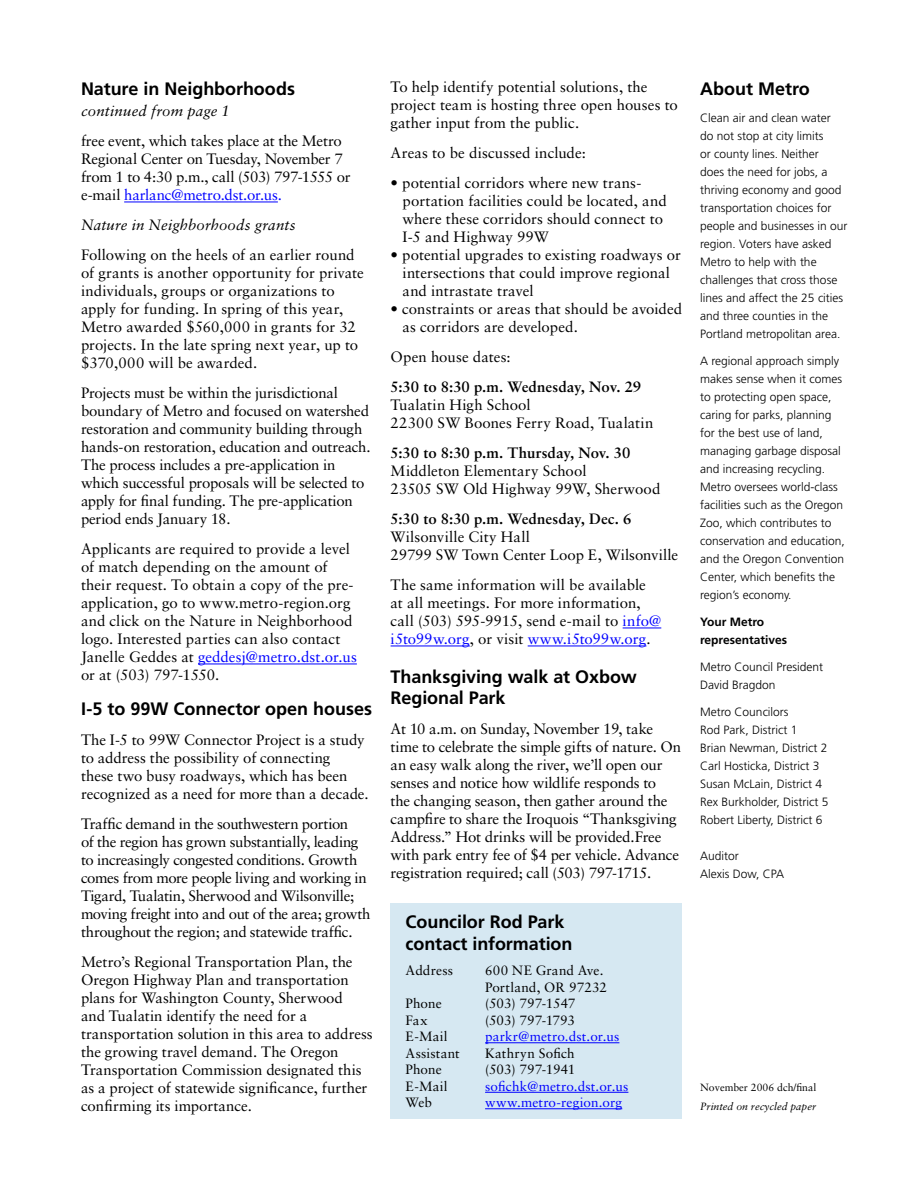
<style>
.page{position:relative;width:918px;height:1188px;background:#fff}
.page>*{position:absolute;margin:0;border:0;box-sizing:border-box;transform-origin:0 0}
.t1{font:700 18px/21.6px "Frutiger LT Std";letter-spacing:-.005em;color:#000}
.t2{font:15px/18px "Sabon LT Std";letter-spacing:-.005em;color:#000}
.t3{font:15px/18px "Sabon LT Std";letter-spacing:-.025em;color:#000}
.t4{font:700 15px "Sabon LT Std";color:#000}
.t5{font:italic 15px "Sabon LT Std";letter-spacing:.01em;color:#000}
.t6{font:13.5px/16.5px "Sabon LT Std";letter-spacing:.005em;color:#000}
.t7{font:13.5px "Sabon LT Std";letter-spacing:.01em;color:#00f}
.t8{font:13.5px "Sabon LT Std";letter-spacing:.025em;color:#000}
.t9{font:300 12px/18px "Frutiger LT Std";color:#000}
.t10{font:700 12px/18px "Frutiger LT Std";color:#000}
.t11{font:italic 10.5px "Sabon LT Std";color:#000}
.t12{font:10.5px "Sabon LT Std";color:#000}
.s1{color:#00f}
</style>
<div class="page">
<div style="left:391px;top:903px;width:291px;height:216px;background:#d6e8f2"></div>
<hr style="left:485px;top:1042px;width:134px;height:1px;background:#00f">
<hr style="left:485px;top:1092px;width:143px;height:1px;background:#00f">
<hr style="left:485px;top:1108px;width:137px;height:1px;background:#00f">
<hr style="left:623px;top:628px;width:38px;height:1px;background:#00f">
<hr style="left:391px;top:646px;width:79px;height:1px;background:#00f">
<hr style="left:528px;top:646px;width:118px;height:1px;background:#00f">
<hr style="left:124px;top:202px;width:154px;height:1px;background:#00f">
<hr style="left:198px;top:664px;width:159px;height:1px;background:#00f">
<p class="t1" style="left:81px;top:78px;width:216px">Nature in Neighborhoods</p>
<p class="t5" style="left:81px;top:102px;width:150px">continued from page 1</p>
<p class="t2" style="left:81px;top:132px;width:271px">free event, which takes place at the Metro Regional Center on Tuesday, November 7 from 1 to 4:30 p.m., call (503) 797-1555 or e-mail <span class="s1">harlanc@metro.dst.or.us.</span></p>
<p class="t5" style="left:81px;top:217px;width:216px">Nature in Neighborhoods grants</p>
<p class="t2" style="left:81px;top:246px;width:284px">Following on the heels of an earlier round of grants is another opportunity for private individuals, groups or organizations to apply for funding. In spring of this year, Metro awarded $560,000 in grants for 32 projects. In the late spring next year, up to $370,000 will be awarded.</p>
<p class="t2" style="left:81px;top:384px;width:291px">Projects must be within the jurisdictional boundary of Metro and focused on watershed restoration and community building through hands-on restoration, education and outreach.<br>The process includes a pre-application in which successful proposals will be selected to apply for final funding. The pre-application period ends January 18.</p>
<p class="t2" style="left:81px;top:540px;width:277px">Applicants are required to provide a level of match depending on the amount of their request. To obtain a copy of the pre&shy;application, go to www.metro-region.org and click on the Nature in Neighborhood logo. Interested parties can also contact Janelle Geddes at <span class="s1">geddesj@metro.dst.or.us </span>or at (503) 797-1550.</p>
<p class="t1" style="left:81px;top:698px;width:293px">I -5 to 99W Connector open houses</p>
<p class="t2" style="left:81px;top:730px;width:289px">The I-5 to 99W Connector Project is a study to address the possibility of connecting<br>these two busy roadways, which has been recognized as a need for more than a decade.</p>
<p class="t3" style="left:81px;top:814px;width:291px">Traffic demand in the southwestern portion<br>of the region has grown substantially, leading to increasingly congested conditions. Growth comes from more people living and working in Tigard, Tualatin, Sherwood and Wilsonville; moving freight into and out of the area; growth throughout the region; and statewide traffic.</p>
<p class="t2" style="left:81px;top:952px;width:293px">Metro’s Regional Transportation Plan, the Oregon Highway Plan and transportation plans for Washington County, Sherwood<br>and Tualatin identify the need for a transportation solution in this area to address the growing travel demand. The Oregon Transportation Commission designated this as a project of statewide significance, further confirming its importance.</p>
<p class="t2" style="left:391px;top:78px;width:289px">To help identify potential solutions, the project team is hosting three open houses to gather input from the public.</p>
<p class="t2" style="left:391px;top:144px;width:197px">Areas to be discussed include:</p>
<p class="t2" style="left:403px;top:174px;width:266px;text-indent:-12px">• potential corridors where new trans&shy;portation facilities could be located, and where these corridors should connect to I-5 and Highway 99W</p>
<p class="t2" style="left:403px;top:246px;width:280px;text-indent:-12px">• potential upgrades to existing roadways or intersections that could improve regional and intrastate travel</p>
<p class="t2" style="left:403px;top:300px;width:281px;text-indent:-12px">• constraints or areas that should be avoided as corridors are developed.</p>
<p class="t2" style="left:391px;top:348px;width:122px">Open house dates:</p>
<p class="t4" style="left:391px;top:378px;width:252px">5:30 to 8:30 p.m. Wednesday, Nov. 29</p>
<p class="t2" style="left:391px;top:396px;width:264px">Tualatin High School<br>22300 SW Boones Ferry Road, Tualatin</p>
<p class="t4" style="left:391px;top:444px;width:241px">5:30 to 8:30 p.m. Thursday, Nov. 30</p>
<p class="t2" style="left:391px;top:462px;width:271px">Middleton Elementary School<br>23505 SW Old Highway 99W, Sherwood</p>
<p class="t4" style="left:391px;top:510px;width:242px">5:30 to 8:30 p.m. Wednesday, Dec. 6</p>
<p class="t2" style="left:391px;top:528px;width:289px">Wilsonville City Hall<br>29799 SW Town Center Loop E, Wilsonville</p>
<p class="t2" style="left:391px;top:576px;width:272px">The same information will be available at all meetings. For more information, call (503) 595-9915, send e-mail to <span class="s1">info@ i5to99w.org</span>, or visit <span class="s1">www.i5to99w.org</span>.</p>
<p class="t1" style="left:391px;top:666px;width:248px">Thanksgiving walk at Oxbow<br>Regional Park</p>
<p class="t2" style="left:391px;top:720px;width:292px">At 10 a.m. on Sunday, November 19, take time to celebrate the simple gifts of nature. On an easy walk along the river, we’ll open our senses and notice how wildlife responds to<br>the changing season, then gather around the campfire to share the Iroquois “Thanksgiving Address.” Hot drinks will be provided.Free with park entry fee of $4 per vehicle. Advance registration required; call (503) 797-1715.</p>
<p class="t1" style="left:406px;top:911px;width:168px">Councilor Rod Park contact information</p>
<p class="t6" style="left:406px;top:962px;width:49px">Address</p>
<p class="t6" style="left:485px;top:962px;width:123px">600 NE Grand Ave.<br>Portland, OR 97232</p>
<p class="t6" style="left:406px;top:995px;width:38px">Phone</p>
<p class="t6" style="left:485px;top:995px;width:92px">(503) 797-1547</p>
<p class="t6" style="left:406px;top:1012px;width:24px">Fax</p>
<p class="t6" style="left:485px;top:1012px;width:91px">(503) 797-1793</p>
<p class="t6" style="left:406px;top:1028px;width:44px">E-Mail</p>
<p class="t7" style="left:485px;top:1029px;width:136px">parkr@metro.dst.or.us</p>
<p class="t6" style="left:406px;top:1045px;width:56px">Assistant</p>
<p class="t8" style="left:485px;top:1045px;width:91px">Kathryn Sofich</p>
<p class="t6" style="left:406px;top:1061px;width:38px">Phone</p>
<p class="t6" style="left:485px;top:1061px;width:92px">(503) 797-1941</p>
<p class="t6" style="left:406px;top:1078px;width:44px">E-Mail</p>
<p class="t7" style="left:485px;top:1078px;width:145px">sofichk@metro.dst.or.us</p>
<p class="t6" style="left:406px;top:1094px;width:28px">Web</p>
<p class="t7" style="left:485px;top:1095px;width:139px">www.metro-region.org</p>
<p class="t1" style="left:700px;top:78px;width:111px">About Metro</p>
<p class="t9" style="left:700px;top:109px;width:149px">Clean air and clean water<br>do not stop at city limits<br>or county lines. Neither<br>does the need for jobs, a thriving economy and good transportation choices for people and businesses in our region. Voters have asked<br>Metro to help with the challenges that cross those lines and affect the 25 cities and three counties in the<br>Portland metropolitan area.</p>
<p class="t9" style="left:700px;top:352px;width:146px">A regional approach simply makes sense when it comes to protecting open space, caring for parks, planning for the best use of land, managing garbage disposal and increasing recycling.<br>Metro oversees world-class facilities such as the Oregon<br>Zoo, which contributes to conservation and education, and the Oregon Convention<br>Center, which benefits the region’s economy.</p>
<p class="t10" style="left:700px;top:612px;width:88px">Your Metro representatives</p>
<p class="t9" style="left:700px;top:658px;width:124px">Metro Council President<br>David Bragdon</p>
<p class="t9" style="left:700px;top:703px;width:130px">Metro Councilors<br>Rod Park, District 1<br>Brian Newman, District 2<br>Carl Hosticka, District 3<br>Susan McLain, District 4<br>Rex Burkholder, District 5<br>Robert Liberty, District 6</p>
<p class="t9" style="left:700px;top:847px;width:85px">Auditor<br>Alexis Dow, CPA</p>
<p class="t12" style="left:700px;top:1081px;width:118px">November 2006 dch/final</p>
<p class="t11" style="left:700px;top:1100px;width:117px">Printed on recycled paper</p>
</div>
